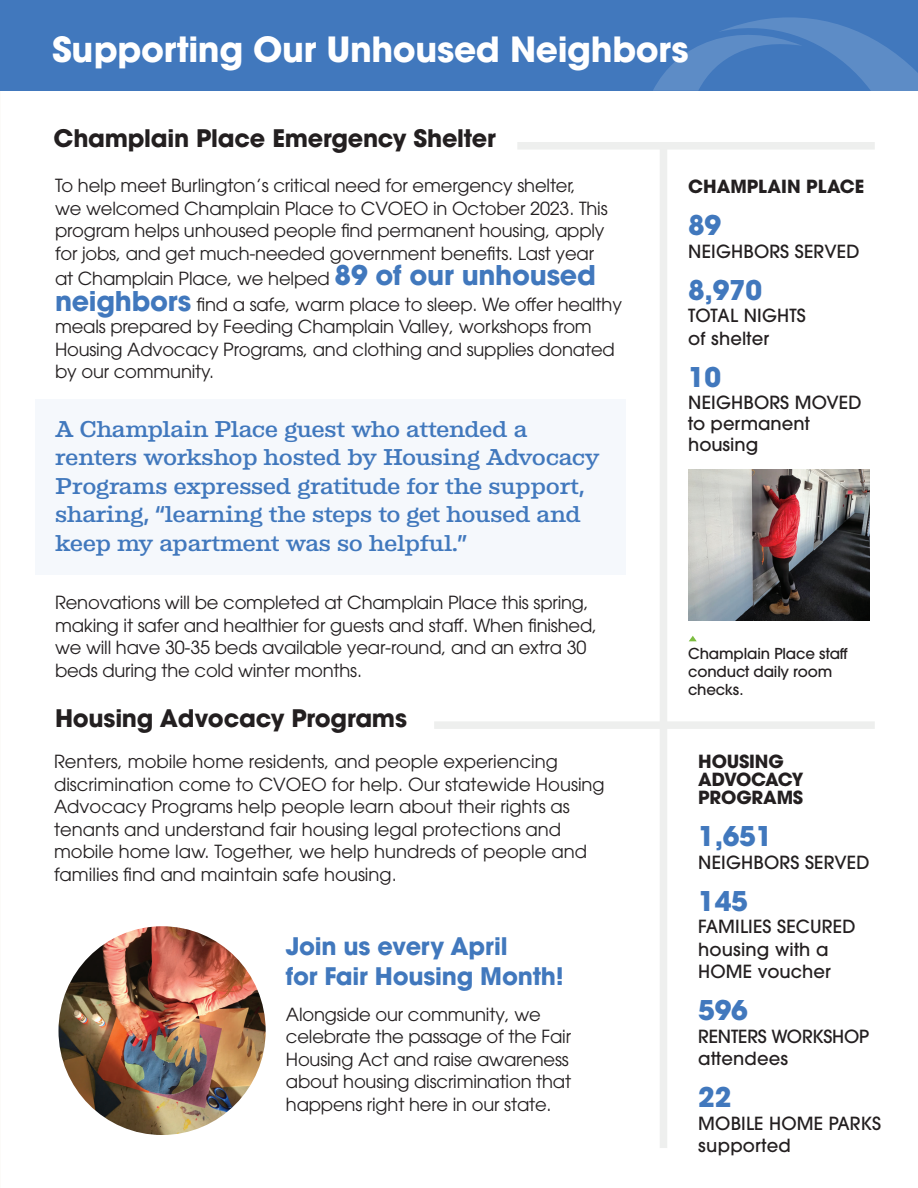
<style>
.page{position:relative;width:918px;height:1188px;background:#fff}
.page>*{position:absolute;margin:0;border:0;box-sizing:border-box;transform-origin:0 0}
.t1{font:700 34.5px "ITC Avant Garde Pro";letter-spacing:-.01em;color:#fff}
.t2{font:700 27px "ITC Avant Garde Pro";letter-spacing:-.01em;color:#4178bd}
.t3{font:500 24px/28.5px "Albiona";letter-spacing:-.01em;color:#4178bd}
.t4{font:700 24px "ITC Avant Garde Pro";letter-spacing:-.01em;color:#231f20}
.t5{font:700 24px/30px "ITC Avant Garde Pro";letter-spacing:-.01em;color:#4178bd}
.t6{font:18px/22.5px "ITC Avant Garde Pro";letter-spacing:-.01em;color:#231f20}
.t7{font:500 18px/22.5px "ITC Avant Garde Pro";letter-spacing:.01em;color:#231f20}
.t8{font:700 18px/18px "ITC Avant Garde Pro";letter-spacing:-.01em;color:#231f20}
.t9{font:500 18px/22.5px "ITC Avant Garde Pro";letter-spacing:-.01em;color:#231f20}
.t10{font:500 15px/18px "ITC Avant Garde Pro";letter-spacing:-.01em;color:#231f20}
.s1{font-weight:700;font-size:27px;color:#4178bd}
</style>
<div class="page">
<div style="left:35px;top:399px;width:590px;height:176px;background:#f5f8fc"></div>
<div style="left:0;top:0;width:918px;height:91px;background:#4178bd"></div>
<svg style="left:689px;top:636px;width:8px;height:5px"></svg>
<svg style="left:653px;top:17px;width:265px;height:74px"></svg>
<div style="left:660px;top:149px;width:7px;height:999px;background:#eeefee"></div>
<div style="left:517px;top:142px;width:358px;height:8px;background:#eeefee"></div>
<div style="left:434px;top:721px;width:441px;height:8px;background:#eeefee"></div>
<img style="left:688px;top:469px;width:182px;height:152px">
<img style="left:58px;top:926px;width:208px;height:209px">
<h1 class="t1" style="left:52px;top:27px;width:638px">Supporting Our Unhoused Neighbors</h1>
<h3 class="t4" style="left:54px;top:122px;width:444px">Champlain Place Emergency Shelter</h3>
<p class="t6" style="left:55px;top:174px;width:554px">To help meet Burlington’s critical need for emergency shelter,<br>we welcomed Champlain Place to CVOEO in October 2023. This program helps unhoused people find permanent housing, apply for jobs, and get much-needed government benefits. Last year</p>
<p class="t6" style="left:55px;top:266px;width:568px;line-height:25.5px">at Champlain Place, we helped <span class="s1">89 of our unhoused neighbors</span> find a safe, warm place to sleep. We offer healthy</p>
<p class="t6" style="left:55px;top:315px;width:561px">meals prepared by Feeding Champlain Valley, workshops from<br>Housing Advocacy Programs, and clothing and supplies donated by our community.</p>
<h3 class="t3" style="left:55px;top:415px;width:546px">A Champlain Place guest who attended a renters workshop hosted by Housing Advocacy Programs expressed gratitude for the support, sharing, “learning the steps to get housed and keep my apartment was so helpful.”</h3>
<p class="t6" style="left:55px;top:591px;width:544px">Renovations will be completed at Champlain Place this spring, making it safer and healthier for guests and staff. When finished, we will have 30-35 beds available year-round, and an extra 30 beds during the cold winter months.</p>
<h3 class="t4" style="left:55px;top:702px;width:353px">Housing Advocacy Programs</h3>
<p class="t6" style="left:54px;top:750px;width:552px">Renters, mobile home residents, and people experiencing discrimination come to CVOEO for help. Our statewide Housing Advocacy Programs help people learn about their rights as tenants and understand fair housing legal protections and mobile home law. Together, we help hundreds of people and families find and maintain safe housing.</p>
<h3 class="t5" style="left:286px;top:931px;width:279px">Join us every April<br>for Fair Housing Month!</h3>
<p class="t6" style="left:286px;top:1003px;width:287px">Alongside our community, we celebrate the passage of the Fair<br>Housing Act and raise awareness about housing discrimination that happens right here in our state.</p>
<p class="t8" style="left:688px;top:178px;width:178px">CHAMPLAIN PLACE</p>
<h2 class="t2" style="left:688px;top:207px;width:35px">89</h2>
<p class="t7" style="left:688px;top:240px;width:173px">NEIGHBORS SERVED</p>
<h2 class="t2" style="left:688px;top:272px;width:76px">8,970</h2>
<p class="t7" style="left:688px;top:304px;width:119px">TOTAL NIGHTS of shelter</p>
<h2 class="t2" style="left:688px;top:359px;width:35px">10</h2>
<p class="t7" style="left:688px;top:392px;width:175px;line-height:21px">NEIGHBORS MOVED to permanent housing</p>
<p class="t10" style="left:688px;top:645px;width:161px">Champlain Place staff conduct daily room checks.</p>
<p class="t8" style="left:698px;top:752px;width:107px">HOUSING<br>ADVOCACY<br>PROGRAMS</p>
<h2 class="t2" style="left:698px;top:818px;width:76px">1,651</h2>
<p class="t7" style="left:698px;top:851px;width:173px">NEIGHBORS SERVED</p>
<h2 class="t2" style="left:698px;top:883px;width:51px">145</h2>
<p class="t7" style="left:698px;top:915px;width:159px">FAMILIES SECURED housing with a<br>HOME voucher</p>
<h2 class="t2" style="left:698px;top:992px;width:51px">596</h2>
<p class="t9" style="left:698px;top:1025px;width:172px">RENTERS WORKSHOP attendees</p>
<h2 class="t2" style="left:698px;top:1079px;width:35px">22</h2>
<p class="t7" style="left:698px;top:1112px;width:184px">MOBILE HOME PARKS supported</p>
</div>
